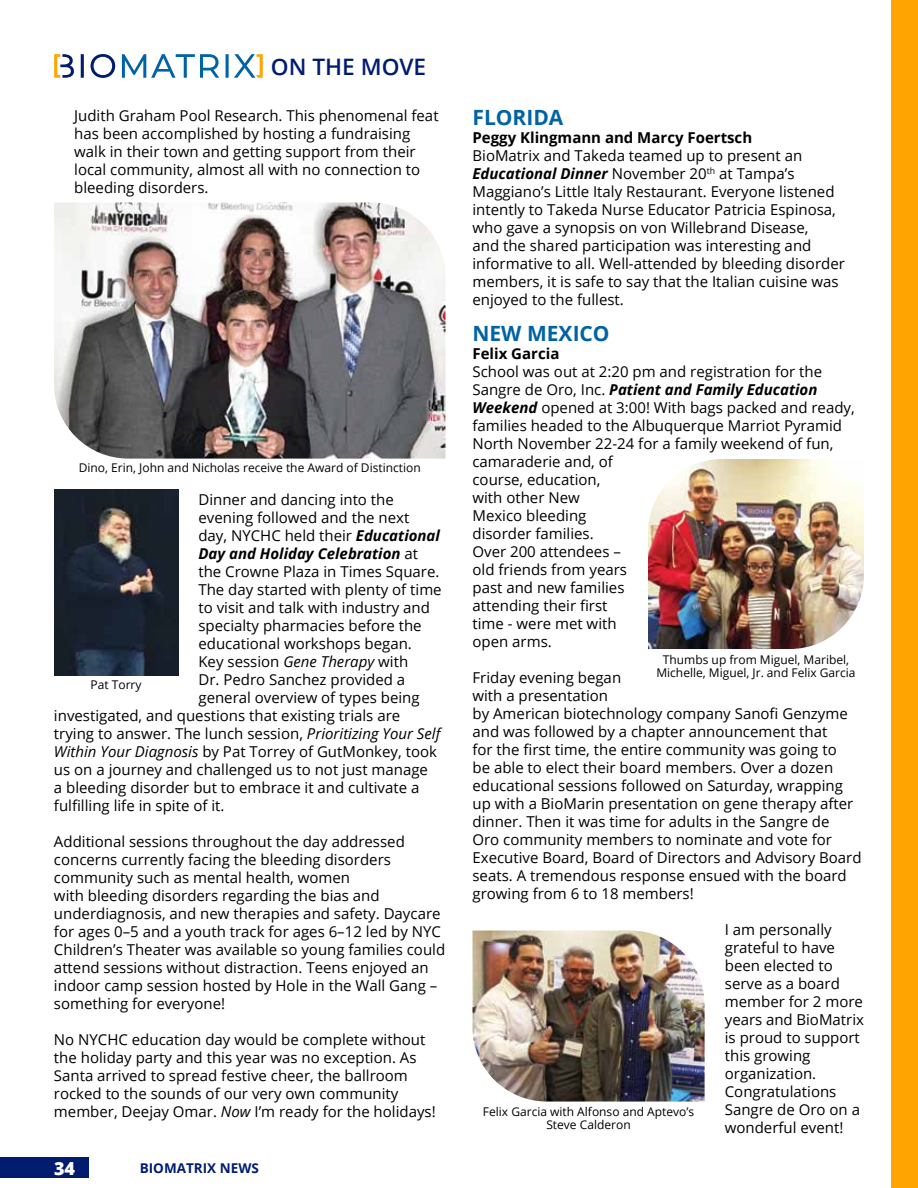
<style>
.page{position:relative;width:918px;height:1188px;background:#fff}
.page>*{position:absolute;margin:0;border:0;box-sizing:border-box;transform-origin:0 0}
.t1{font:600 22.65px "Open Sans";color:#001c71}
.t2{font:700 21px "Open Sans";color:#0063a6}
.t3{font:800 18px "Open Sans";color:#fff}
.t4{font:15px/18px "Open Sans";color:#000}
.t5{font:700 15px "Open Sans";color:#000}
.t6{font:italic 700 15px "Open Sans";color:#000}
.t7{font:700 13.5px "Open Sans";color:#001c71}
.t8{font:12px/13.5px "Open Sans";color:#000;text-align:center}
.s1{font-weight:700;font-style:italic}
.s2{font-weight:400;font-style:normal}
.s3{font-style:italic}
</style>
<div class="page">
<div style="left:891px;top:0;width:27px;height:1188px;background:#ffa400"></div>
<svg style="left:122px;top:54px;width:141px;height:24px"></svg>
<svg style="left:54px;top:54px;width:61px;height:24px"></svg>
<div style="left:0;top:1158px;width:89px;height:20px;background:#001c71"></div>
<img style="left:54px;top:490px;width:124px;height:186px">
<img style="left:54px;top:202px;width:392px;height:257px">
<img style="left:648px;top:459px;width:216px;height:190px">
<img style="left:472px;top:931px;width:233px;height:171px">
<h1 class="t1" style="left:271px;top:51px;width:157px">ON THE MOVE</h1>
<p class="t4" style="left:74px;top:106px;width:366px">Judith Graham Pool Research. This phenomenal feat has been accomplished by hosting a fundraising walk in their town and getting support from their local community, almost all with no connection to bleeding disorders.</p>
<p class="t8" style="left:79px;top:460px;width:343px">Dino, Erin, John and Nicholas receive the Award of Distinction</p>
<p class="t4" style="left:198px;top:490px;width:197px">Dinner and dancing into the</p>
<p class="t4" style="left:198px;top:508px;width:212px">evening followed and the next</p>
<p class="t4" style="left:198px;top:526px;width:243px">day, NYCHC held their <span class="s1">Educational</span></p>
<p class="t6" style="left:198px;top:543px;width:221px">Day and Holiday Celebration <span class="s2">at</span></p>
<p class="t4" style="left:198px;top:562px;width:243px">the Crowne Plaza in Times Square.</p>
<p class="t4" style="left:198px;top:580px;width:245px">The day started with plenty of time</p>
<p class="t4" style="left:198px;top:598px;width:233px">to visit and talk with industry and</p>
<p class="t4" style="left:198px;top:616px;width:225px">specialty pharmacies before the</p>
<p class="t4" style="left:198px;top:634px;width:215px">educational workshops began.</p>
<p class="t4" style="left:198px;top:652px;width:211px">Key session <span class="s3">Gene Therapy</span> with</p>
<p class="t4" style="left:198px;top:670px;width:208px">Dr. Pedro Sanchez provided a</p>
<p class="t4" style="left:198px;top:688px;width:223px">general overview of types being</p>
<p class="t4" style="left:54px;top:706px;width:348px">investigated, and questions that existing trials are</p>
<p class="t4" style="left:54px;top:724px;width:388px">trying to answer. The lunch session, <span class="s3">Prioritizing Your Self</span></p>
<p class="t4" style="left:54px;top:742px;width:385px"><span class="s3">Within Your Diagnosis</span> by Pat Torrey of GutMonkey, took</p>
<p class="t4" style="left:54px;top:760px;width:376px">us on a journey and challenged us to not just manage</p>
<p class="t4" style="left:54px;top:778px;width:367px">a bleeding disorder but to embrace it and cultivate a</p>
<p class="t4" style="left:54px;top:796px;width:172px">fulfilling life in spite of it.</p>
<p class="t4" style="left:54px;top:832px;width:393px">Additional sessions throughout the day addressed concerns currently facing the bleeding disorders community such as mental health, women<br>with bleeding disorders regarding the bias and underdiagnosis, and new therapies and safety. Daycare for ages 0–5 and a youth track for ages 6–12 led by NYC Children’s Theater was available so young families could attend sessions without distraction. Teens enjoyed an indoor camp session hosted by Hole in the Wall Gang – something for everyone!</p>
<p class="t4" style="left:54px;top:1030px;width:383px">No NYCHC education day would be complete without the holiday party and this year was no exception. As Santa arrived to spread festive cheer, the ballroom rocked to the sounds of our very own community member, Deejay Omar. <span class="s3">Now</span> I’m ready for the holidays!</p>
<p class="t8" style="left:91px;top:678px;width:52px">Pat Torry</p>
<p class="t3" style="left:54px;top:1154px;width:23px">34</p>
<p class="t7" style="left:140px;top:1158px;width:121px">BIOMATRIX NEWS</p>
<h2 class="t2" style="left:472px;top:103px;width:92px">FLORIDA</h2>
<p class="t5" style="left:472px;top:127px;width:281px">Peggy Klingmann and Marcy Foertsch</p>
<p class="t4" style="left:472px;top:146px;width:374px">BioMatrix and Takeda teamed up to present an <span class="s1">Educational Dinner</span> November 20<sup>th</sup> at Tampa’s Maggiano’s Little Italy Restaurant. Everyone listened intently to Takeda Nurse Educator Patricia Espinosa, who gave a synopsis on von Willebrand Disease,<br>and the shared participation was interesting and informative to all. Well-attended by bleeding disorder members, it is safe to say that the Italian cuisine was enjoyed to the fullest.</p>
<h2 class="t2" style="left:472px;top:319px;width:139px">NEW MEXICO</h2>
<p class="t5" style="left:472px;top:343px;width:88px">Felix Garcia</p>
<p class="t4" style="left:472px;top:362px;width:384px">School was out at 2:20 pm and registration for the<br>Sangre de Oro, Inc. <span class="s1">Patient and Family Education<br>Weekend</span> opened at 3:00! With bags packed and ready, families headed to the Albuquerque Marriot Pyramid<br>North November 22-24 for a family weekend of fun, camaraderie and, of<br>course, education,<br>with other New<br>Mexico bleeding<br>disorder families.<br>Over 200 attendees –<br>old friends from years<br>past and new families<br>attending their first<br>time - were met with<br>open arms.</p>
<p class="t4" style="left:472px;top:668px;width:391px">Friday evening began<br>with a presentation<br>by American biotechnology company Sanofi Genzyme and was followed by a chapter announcement that<br>for the first time, the entire community was going to<br>be able to elect their board members. Over a dozen educational sessions followed on Saturday, wrapping up with a BioMarin presentation on gene therapy after dinner. Then it was time for adults in the Sangre de<br>Oro community members to nominate and vote for Executive Board, Board of Directors and Advisory Board seats. A tremendous response ensued with the board growing from 6 to 18 members!</p>
<p class="t4" style="left:725px;top:920px;width:141px">I am personally grateful to have been elected to serve as a board member for 2 more years and BioMatrix is proud to support this growing organization.<br>Congratulations<br>Sangre de Oro on a wonderful event!</p>
<p class="t8" style="left:656px;top:652px;width:201px">Thumbs up from Miguel, Maribel,<br>Michelle, Miguel, Jr. and Felix Garcia</p>
<p class="t8" style="left:483px;top:1104px;width:213px">Felix Garcia with Alfonso and Aptevo’s<br>Steve Calderon</p>
</div>
